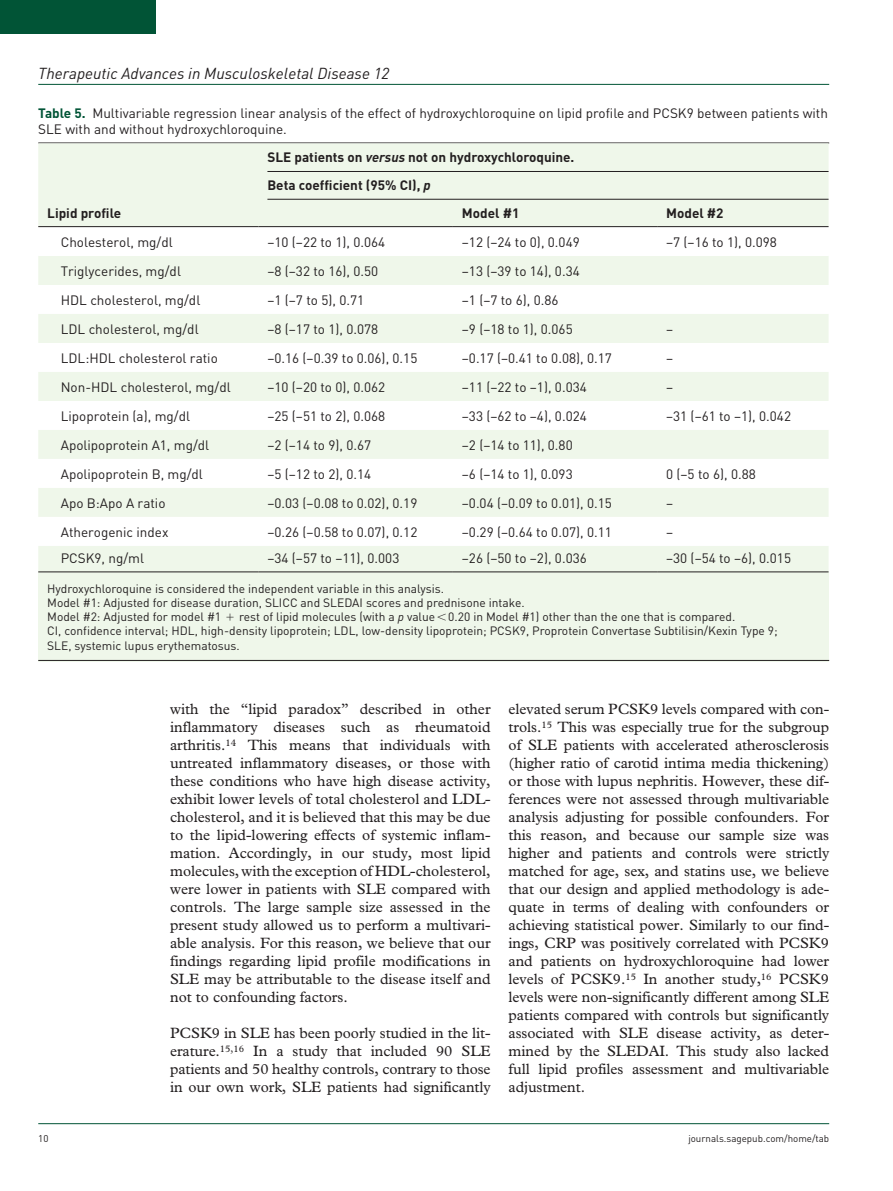
<style>
.page{position:relative;width:893px;height:1191px;background:#fff}
.page>*{position:absolute;margin:0;border:0;box-sizing:border-box;transform-origin:0 0}
.t1{font:italic 15.75px "DIN";color:#231f20}
.t2{font:15px/18px "Plantin Std";letter-spacing:-.005em;color:#231f20;text-align:justify}
.t3{font:13.5px/15.8px "DIN";color:#231f20}
.t4{font:700 13.5px/27.8px "DIN";color:#231f20}
.t5{font:12px/14.2px "DIN";color:#231f20}
.t6{font:9.75px "DIN";color:#231f20}
.s1{font-weight:700;color:#015436}
.s2{font-style:italic}
</style>
<div class="page">
<hr style="left:38px;top:84px;width:791px;height:1px;background:#015436">
<hr style="left:38px;top:1123px;width:791px;height:1px;background:#015436">
<div style="left:0;top:0;width:155px;height:34px;background:#015436"></div>
<div style="left:38px;top:571px;width:791px;height:91px;background:#eff7ea"></div>
<hr style="left:38px;top:143px;width:791px;height:1px;background:#231f20">
<hr style="left:38px;top:660px;width:791px;height:1px;background:#231f20">
<div style="left:38px;top:143px;width:790px;height:428px;background:#eff7ea"></div>
<svg style="left:38px;top:227px;width:790px;height:319px"></svg>
<hr style="left:38px;top:226px;width:220px;height:1px;background:#231f20">
<hr style="left:258px;top:226px;width:195px;height:1px;background:#231f20">
<hr style="left:453px;top:226px;width:204px;height:1px;background:#231f20">
<hr style="left:657px;top:226px;width:171px;height:1px;background:#231f20">
<hr style="left:38px;top:571px;width:220px;height:1px;background:#231f20">
<hr style="left:258px;top:571px;width:195px;height:1px;background:#231f20">
<hr style="left:453px;top:571px;width:204px;height:1px;background:#231f20">
<hr style="left:657px;top:571px;width:171px;height:1px;background:#231f20">
<hr style="left:267px;top:171px;width:561px;height:1px;background:#231f20">
<hr style="left:267px;top:199px;width:561px;height:1px;background:#231f20">
<p class="t1" style="left:38px;top:63px;width:353px">Therapeutic Advances in Musculoskeletal Disease 12</p>
<p class="t3" style="left:38px;top:105px;width:791px"><span class="s1">Table 5.</span> Multivariable regression linear analysis of the effect of hydroxychloroquine on lipid profile and PCSK9 between patients with<br>SLE with and without hydroxychloroquine.</p>
<p class="t4" style="left:267px;top:143px;width:308px">SLE patients on <span class="s2">versus</span> not on hydroxychloroquine.<br>Beta coefficient (95% CI), <span class="s2">p</span></p>
<p class="t4" style="left:47px;top:198px;width:75px">Lipid profile</p>
<p class="t4" style="left:462px;top:198px;width:59px">Model #1</p>
<p class="t4" style="left:666px;top:198px;width:59px">Model #2</p>
<p class="t3" style="left:61px;top:234px;width:113px">Cholesterol, mg/dl</p>
<p class="t3" style="left:267px;top:234px;width:119px">–10 (–22 to 1), 0.064</p>
<p class="t3" style="left:462px;top:234px;width:119px">–12 (–24 to 0), 0.049</p>
<p class="t3" style="left:666px;top:234px;width:112px">–7 (–16 to 1), 0.098</p>
<p class="t3" style="left:61px;top:263px;width:122px">Triglycerides, mg/dl</p>
<p class="t3" style="left:267px;top:263px;width:112px">–8 (–32 to 16), 0.50</p>
<p class="t3" style="left:462px;top:263px;width:119px">–13 (–39 to 14), 0.34</p>
<p class="t3" style="left:61px;top:292px;width:141px">HDL cholesterol, mg/dl</p>
<p class="t3" style="left:267px;top:292px;width:98px">–1 (–7 to 5), 0.71</p>
<p class="t3" style="left:462px;top:292px;width:98px">–1 (–7 to 6), 0.86</p>
<p class="t3" style="left:61px;top:321px;width:139px">LDL cholesterol, mg/dl</p>
<p class="t3" style="left:267px;top:321px;width:112px">–8 (–17 to 1), 0.078</p>
<p class="t3" style="left:462px;top:321px;width:112px">–9 (–18 to 1), 0.065</p>
<p class="t3" style="left:666px;top:321px;width:9px">–</p>
<p class="t3" style="left:61px;top:350px;width:159px">LDL:HDL cholesterol ratio</p>
<p class="t3" style="left:267px;top:350px;width:151px">–0.16 (–0.39 to 0.06), 0.15</p>
<p class="t3" style="left:462px;top:350px;width:151px">–0.17 (–0.41 to 0.08), 0.17</p>
<p class="t3" style="left:666px;top:350px;width:9px">–</p>
<p class="t3" style="left:61px;top:379px;width:171px">Non-HDL cholesterol, mg/dl</p>
<p class="t3" style="left:267px;top:379px;width:119px">–10 (–20 to 0), 0.062</p>
<p class="t3" style="left:462px;top:379px;width:126px">–11 (–22 to –1), 0.034</p>
<p class="t3" style="left:666px;top:379px;width:9px">–</p>
<p class="t3" style="left:61px;top:408px;width:131px">Lipoprotein (a), mg/dl</p>
<p class="t3" style="left:267px;top:408px;width:119px">–25 (–51 to 2), 0.068</p>
<p class="t3" style="left:462px;top:408px;width:126px">–33 (–62 to –4), 0.024</p>
<p class="t3" style="left:666px;top:408px;width:126px">–31 (–61 to –1), 0.042</p>
<p class="t3" style="left:61px;top:437px;width:150px">Apolipoprotein A1, mg/dl</p>
<p class="t3" style="left:267px;top:437px;width:105px">–2 (–14 to 9), 0.67</p>
<p class="t3" style="left:462px;top:437px;width:112px">–2 (–14 to 11), 0.80</p>
<p class="t3" style="left:61px;top:466px;width:144px">Apolipoprotein B, mg/dl</p>
<p class="t3" style="left:267px;top:466px;width:105px">–5 (–12 to 2), 0.14</p>
<p class="t3" style="left:462px;top:466px;width:112px">–6 (–14 to 1), 0.093</p>
<p class="t3" style="left:666px;top:466px;width:91px">0 (–5 to 6), 0.88</p>
<p class="t3" style="left:61px;top:495px;width:106px">Apo B:Apo A ratio</p>
<p class="t3" style="left:267px;top:495px;width:151px">–0.03 (–0.08 to 0.02), 0.19</p>
<p class="t3" style="left:462px;top:495px;width:151px">–0.04 (–0.09 to 0.01), 0.15</p>
<p class="t3" style="left:666px;top:495px;width:9px">–</p>
<p class="t3" style="left:61px;top:524px;width:109px">Atherogenic index</p>
<p class="t3" style="left:267px;top:524px;width:151px">–0.26 (–0.58 to 0.07), 0.12</p>
<p class="t3" style="left:462px;top:524px;width:151px">–0.29 (–0.64 to 0.07), 0.11</p>
<p class="t3" style="left:666px;top:524px;width:9px">–</p>
<p class="t3" style="left:61px;top:550px;width:85px">PCSK9, ng/ml</p>
<p class="t3" style="left:267px;top:550px;width:133px">–34 (–57 to –11), 0.003</p>
<p class="t3" style="left:462px;top:550px;width:126px">–26 (–50 to –2), 0.036</p>
<p class="t3" style="left:666px;top:550px;width:126px">–30 (–54 to –6), 0.015</p>
<p class="t5" style="left:47px;top:581px;width:479px">Hydroxychloroquine is considered the independent variable in this analysis.<br>Model #1: Adjusted for disease duration, SLICC and SLEDAI scores and prednisone intake.<br>Model #2: Adjusted for model #1</p>
<p class="t5" style="left:47px;top:609px;width:732px;text-indent:192px">rest of lipid molecules (with a <span class="s2">p</span> value 0.20 in Model #1) other than the one that is compared.<br>CI, confidence interval; HDL, high-density lipoprotein; LDL, low-density lipoprotein; PCSK9, Proprotein Convertase Subtilisin/Kexin Type 9;<br>SLE, systemic lupus erythematosus.</p>
<p class="t2" style="left:170px;top:700px;width:322px">with the “lipid paradox” described in other inflammatory diseases such as rheumatoid arthritis.<sup>14</sup> This means that individuals with untreated inflammatory diseases, or those with these conditions who have high disease activity, exhibit lower levels of total cholesterol and LDL&shy;cholesterol, and it is believed that this may be due to the lipid-lowering effects of systemic inflam&shy;mation. Accordingly, in our study, most lipid molecules, with the exception of HDL-cholesterol, were lower in patients with SLE compared with controls. The large sample size assessed in the present study allowed us to perform a multivari&shy;able analysis. For this reason, we believe that our findings regarding lipid profile modifications in SLE may be attributable to the disease itself and not to confounding factors.</p>
<p class="t2" style="left:170px;top:1024px;width:322px">PCSK9 in SLE has been poorly studied in the lit&shy;erature.<sup>15,16</sup> In a study that included 90 SLE patients and 50 healthy controls, contrary to those in our own work, SLE patients had significantly</p>
<p class="t2" style="left:509px;top:700px;width:322px">elevated serum PCSK9 levels compared with con&shy;trols.<sup>15</sup> This was especially true for the subgroup of SLE patients with accelerated atherosclerosis (higher ratio of carotid intima media thickening) or those with lupus nephritis. However, these dif&shy;ferences were not assessed through multivariable analysis adjusting for possible confounders. For this reason, and because our sample size was higher and patients and controls were strictly matched for age, sex, and statins use, we believe that our design and applied methodology is ade&shy;quate in terms of dealing with confounders or achieving statistical power. Similarly to our find&shy;ings, CRP was positively correlated with PCSK9 and patients on hydroxychloroquine had lower levels of PCSK9.<sup>15</sup> In another study,<sup>16</sup> PCSK9 levels were non-significantly different among SLE patients compared with controls but significantly associated with SLE disease activity, as deter&shy;mined by the SLEDAI. This study also lacked full lipid profiles assessment and multivariable adjustment.</p>
<p class="t6" style="left:38px;top:1132px;width:12px">10</p>
<p class="t6" style="left:688px;top:1132px;width:142px">journals.sagepub.com/home/tab</p>
</div>
